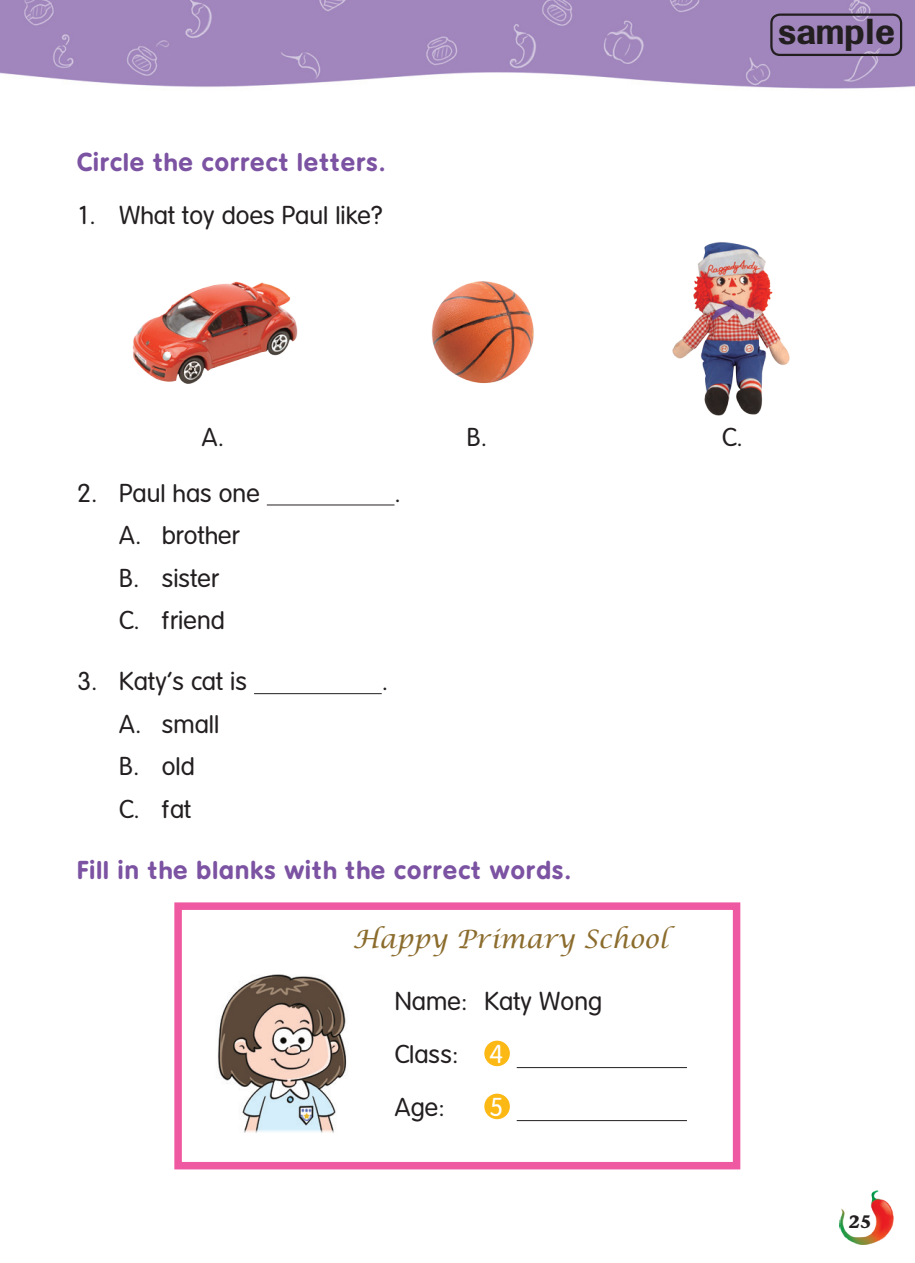
<style>
.page{position:relative;width:915px;height:1263px;background:#fff}
.page>*{position:absolute;margin:0;border:0;box-sizing:border-box;transform-origin:0 0}
.t1{font:800 34.5px "M Elle HK";color:#231f20}
.t2{font:300 25.5px/42.5px "EPHVAG Round";color:#231f20}
.t3{font:700 25.5px "EPHVAG Round";color:#7c53a2}
.t4{font:italic 25.5px "Lucida Calligraphy";color:#8b6c2d}
.t5{font:300 25.5px "EPHVAG Round";color:#fff}
.t6{font:700 18px "Stone Informal Std";color:#231f20}
.s1{color:#fff}
</style>
<div class="page">
<img style="left:839px;top:1190px;width:54px;height:55px">
<img style="left:132px;top:281px;width:166px;height:103px">
<img style="left:431px;top:281px;width:103px;height:103px">
<img style="left:672px;top:242px;width:118px;height:174px">
<hr style="left:267px;top:505px;width:127px;height:1px;background:#231f20">
<hr style="left:254px;top:693px;width:127px;height:1px;background:#231f20">
<img style="left:0;top:0;width:914px;height:89px">
<div style="left:174px;top:902px;width:566px;height:267px;background:#fff;border:8px solid #ef59a1"></div>
<div style="left:484px;top:1041px;width:25px;height:25px;background:#fcb814;border-radius:50%"></div>
<hr style="left:516px;top:1067px;width:170px;height:1px;background:#231f20">
<div style="left:484px;top:1094px;width:25px;height:25px;background:#fcb814;border-radius:50%"></div>
<hr style="left:516px;top:1120px;width:170px;height:1px;background:#231f20">
<img style="left:218px;top:974px;width:129px;height:159px">
<div style="left:770px;top:14px;width:131px;height:42px;border:2px solid #231f20;border-radius:9px"></div>
<p class="t3" style="left:77px;top:147px;width:310px">Circle the correct letters.</p>
<p class="t2" style="left:77px;top:194px;width:307px">1. What toy does Paul like?</p>
<h1 class="t1" style="left:777px;top:14px;width:119px">sample</h1>
<p class="t2" style="left:202px;top:415px;width:23px">A.</p>
<p class="t2" style="left:466px;top:415px;width:21px">B.</p>
<p class="t2" style="left:722px;top:415px;width:21px">C.</p>
<p class="t2" style="left:77px;top:471px;width:184px">2. Paul has one</p>
<p class="t2" style="left:394px;top:471px;width:7px">.</p>
<p class="t2" style="left:119px;top:514px;width:122px">A. brother<br>B. sister<br>C. friend</p>
<p class="t2" style="left:77px;top:660px;width:171px">3. Katy’s cat is</p>
<p class="t2" style="left:119px;top:703px;width:102px">A. small<br>B. old<br>C. fat</p>
<p class="t2" style="left:381px;top:660px;width:7px">.</p>
<p class="t3" style="left:77px;top:855px;width:495px">Fill in the blanks with the correct words.</p>
<p class="t4" style="left:352px;top:924px;width:316px">Happy Primary School</p>
<p class="t2" style="left:394px;top:974px;width:209px;line-height:52.9px">Name: Katy Wong<br>Class: <span class="s1">4<br></span>Age:</p>
<p class="t5" style="left:489px;top:1092px;width:16px">5</p>
<p class="t6" style="left:848px;top:1211px;width:24px">25</p>
</div>
